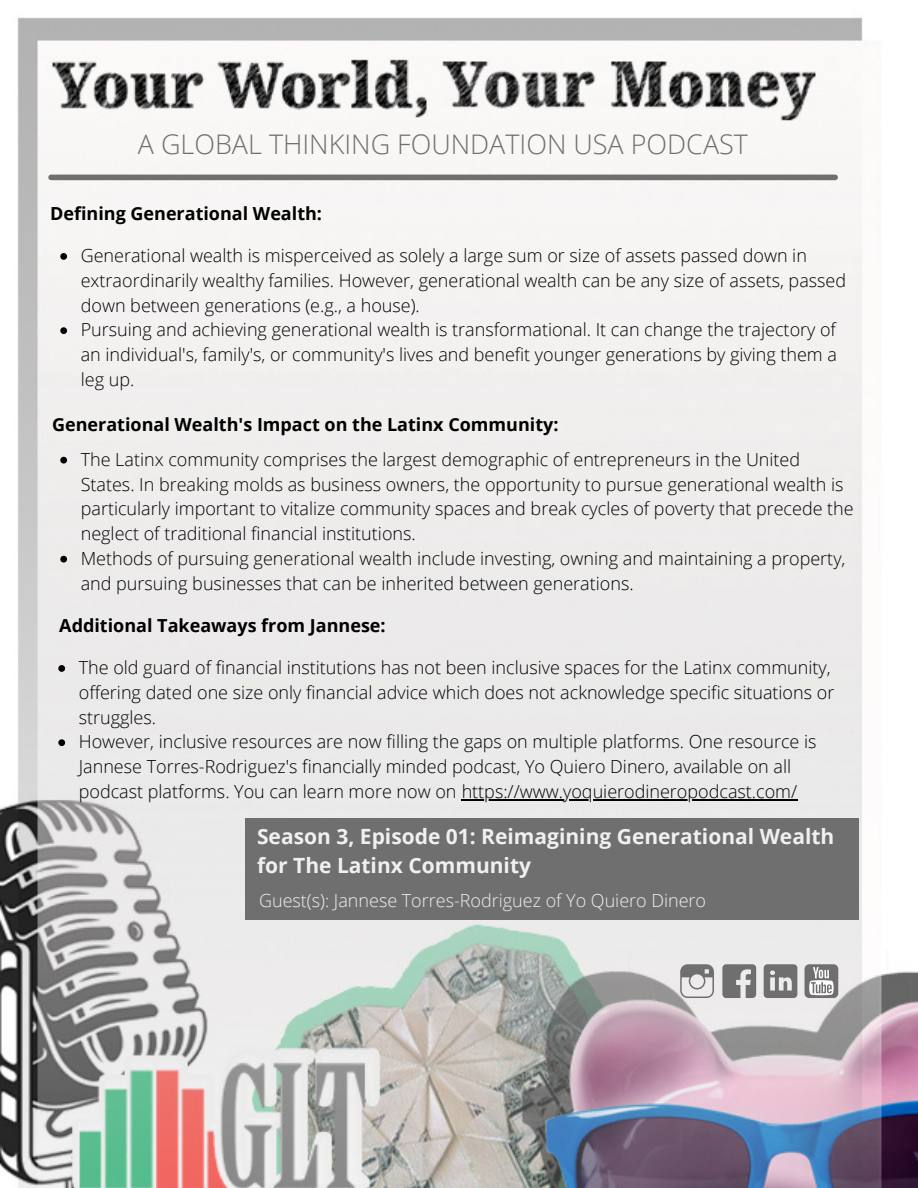
<style>
.page{position:relative;width:918px;height:1188px;background:#fff}
.page>*{position:absolute;margin:0;border:0;box-sizing:border-box;transform-origin:0 0}
.t1{font:300 27px "Open Sans";color:#6f6f6f}
.t2{font:700 21px/29.2px "Open Sans";color:#f1f0ef}
.t3{font:300 18px/24.8px "Open Sans";color:#000}
.t4{font:700 18px "Open Sans";color:#000}
.t5{font:300 18px "Open Sans";color:#f1f0ef}
</style>
<div class="page">
<img style="left:0;top:17px;width:918px;height:1171px">
<div style="left:51px;top:175px;width:784px;height:5px;background:#6f6f6f"></div>
<svg style="left:680px;top:964px;width:34px;height:34px"></svg>
<svg style="left:722px;top:964px;width:34px;height:34px"></svg>
<svg style="left:764px;top:964px;width:33px;height:34px"></svg>
<div style="left:805px;top:964px;width:33px;height:34px;background:#6f6f6f;border-radius:5px"></div>
<svg style="left:809px;top:967px;width:25px;height:28px"></svg>
<div style="left:245px;top:818px;width:613px;height:101px;background:#6f6f6f"></div>
<svg style="left:58px;top:665px;width:7px;height:7px"></svg>
<svg style="left:58px;top:739px;width:7px;height:7px"></svg>
<hr style="left:462px;top:799px;width:336px;height:1px;background:#000">
<svg style="left:60px;top:253px;width:7px;height:7px"></svg>
<svg style="left:60px;top:327px;width:7px;height:7px"></svg>
<svg style="left:60px;top:457px;width:7px;height:7px"></svg>
<svg style="left:60px;top:556px;width:7px;height:7px"></svg>
<p class="t1" style="left:138px;top:125px;width:612px">A GLOBAL THINKING FOUNDATION USA PODCAST</p>
<p class="t4" style="left:50px;top:201px;width:273px">Defining Generational Wealth:</p>
<p class="t3" style="left:81px;top:243px;width:767px">Generational wealth is misperceived as solely a large sum or size of assets passed down in extraordinarily wealthy families. However, generational wealth can be any size of assets, passed down between generations (e.g., a house).</p>
<p class="t3" style="left:81px;top:317px;width:758px;text-align:justify">Pursuing and achieving generational wealth is transformational. It can change the trajectory of an individual's, family's, or community's lives and benefit younger generations by giving them a leg up.</p>
<p class="t4" style="left:52px;top:412px;width:508px">Generational Wealth's Impact on the Latinx Community:</p>
<p class="t3" style="left:81px;top:446px;width:774px">The Latinx community comprises the largest demographic of entrepreneurs in the United States. In breaking molds as business owners, the opportunity to pursue generational wealth is particularly important to vitalize community spaces and break cycles of poverty that precede the neglect of traditional financial institutions.</p>
<p class="t3" style="left:81px;top:545px;width:766px">Methods of pursuing generational wealth include investing, owning and maintaining a property, and pursuing businesses that can be inherited between generations.</p>
<p class="t4" style="left:59px;top:613px;width:328px">Additional Takeaways from Jannese:</p>
<p class="t3" style="left:79px;top:655px;width:757px">The old guard of financial institutions has not been inclusive spaces for the Latinx community, offering dated one size only financial advice which does not acknowledge specific situations or struggles.</p>
<p class="t3" style="left:79px;top:729px;width:739px">However, inclusive resources are now filling the gaps on multiple platforms. One resource is<br>Jannese Torres-Rodriguez's financially minded podcast, Yo Quiero Dinero, available on all podcast platforms. You can learn more now on https://www.yoquierodineropodcast.com/</p>
<p class="t2" style="left:257px;top:821px;width:579px">Season 3, Episode 01: Reimagining Generational Wealth for The Latinx Community</p>
<p class="t5" style="left:259px;top:887px;width:449px">Guest(s): Jannese Torres-Rodriguez of Yo Quiero Dinero</p>
</div>
